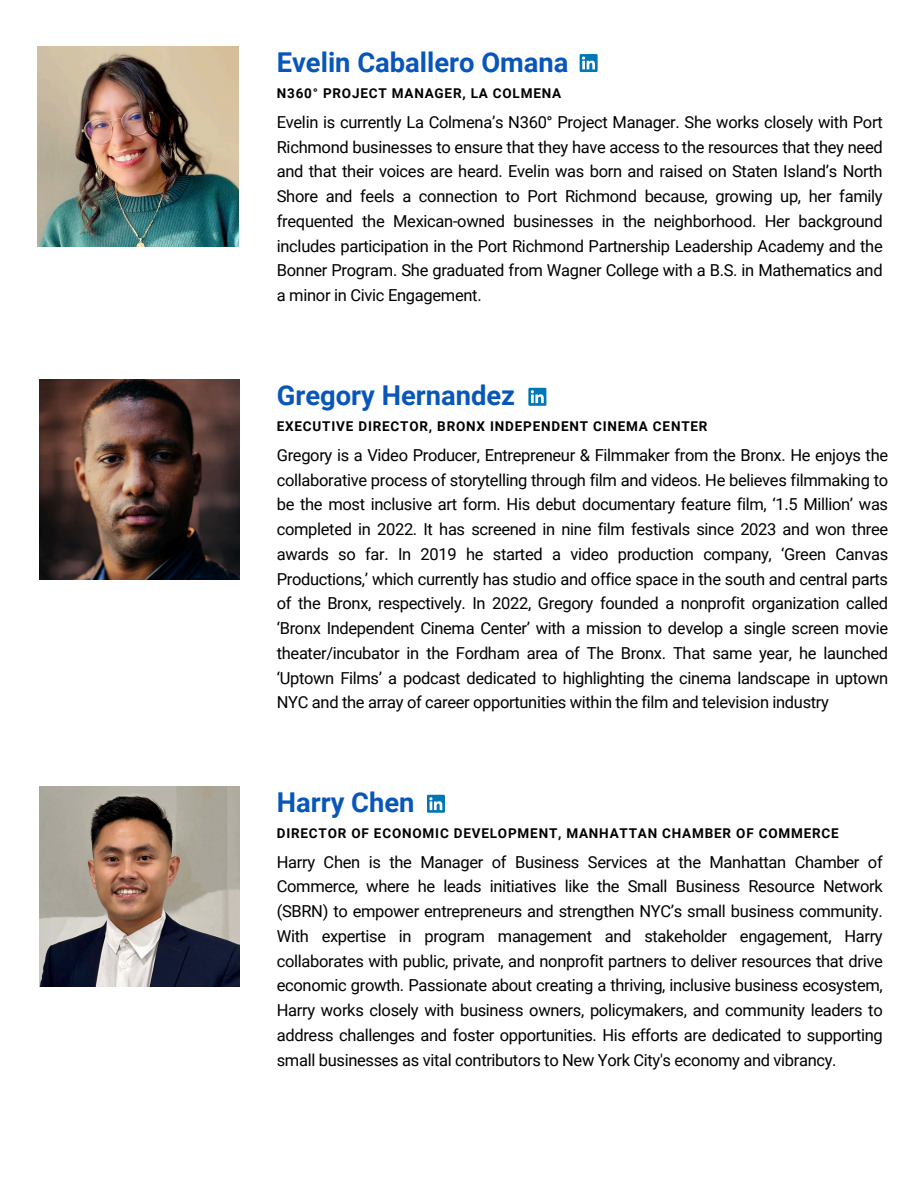
<style>
.page{position:relative;width:918px;height:1188px;background:#fff}
.page>*{position:absolute;margin:0;border:0;box-sizing:border-box;transform-origin:0 0}
.t1{font:700 27.3px "Roboto";color:#0856ba}
.t2{font:16.5px/24.8px "Roboto";letter-spacing:-.02em;color:#000;text-align:justify}
.t3{font:700 13.5px "Roboto";letter-spacing:.06em;color:#000}
</style>
<div class="page">
<img style="left:39px;top:379px;width:201px;height:201px">
<img style="left:39px;top:786px;width:201px;height:200px">
<img style="left:38px;top:46px;width:200px;height:201px">
<svg style="left:427px;top:795px;width:18px;height:18px"></svg>
<svg style="left:429px;top:797px;width:13px;height:13px"></svg>
<div style="left:580px;top:54px;width:18px;height:18px;background:#0177b5"></div>
<svg style="left:582px;top:57px;width:13px;height:12px"></svg>
<div style="left:528px;top:388px;width:18px;height:18px;background:#0177b5"></div>
<svg style="left:531px;top:390px;width:13px;height:13px"></svg>
<p class="t1" style="left:277px;top:47px;width:293px">Evelin Caballero Omana</p>
<p class="t3" style="left:277px;top:86px;width:286px">N360° PROJECT MANAGER, LA COLMENA</p>
<h1 class="t2" style="left:277px;top:110px;width:607px">Evelin is currently La Colmena’s N360° Project Manager. She works closely with Port Richmond businesses to ensure that they have access to the resources that they need and that their voices are heard. Evelin was born and raised on Staten Island’s North Shore and feels a connection to Port Richmond because, growing up, her family frequented the Mexican-owned businesses in the neighborhood. Her background includes participation in the Port Richmond Partnership Leadership Academy and the Bonner Program. She graduated from Wagner College with a B.S. in Mathematics and a minor in Civic Engagement.</h1>
<h1 class="t1" style="left:277px;top:380px;width:240px">Gregory Hernandez</h1>
<h2 class="t2" style="left:277px;top:443px;width:613px">Gregory is a Video Producer, Entrepreneur &amp; Filmmaker from the Bronx. He enjoys the collaborative process of storytelling through film and videos. He believes filmmaking to be the most inclusive art form. His debut documentary feature film, ‘1.5 Million’ was completed in 2022. It has screened in nine film festivals since 2023 and won three awards so far. In 2019 he started a video production company, ‘Green Canvas Productions,’ which currently has studio and office space in the south and central parts of the Bronx, respectively. In 2022, Gregory founded a nonprofit organization called ‘Bronx Independent Cinema Center’ with a mission to develop a single screen movie theater/incubator in the Fordham area of The Bronx. That same year, he launched ‘Uptown Films’ a podcast dedicated to highlighting the cinema landscape in uptown NYC and the array of career opportunities within the film and television industry</h2>
<p class="t3" style="left:277px;top:419px;width:432px">EXECUTIVE DIRECTOR, BRONX INDEPENDENT CINEMA CENTER</p>
<p class="t1" style="left:277px;top:787px;width:139px">Harry Chen</p>
<h1 class="t2" style="left:277px;top:850px;width:607px">Harry Chen is the Manager of Business Services at the Manhattan Chamber of Commerce, where he leads initiatives like the Small Business Resource Network (SBRN) to empower entrepreneurs and strengthen NYC’s small business community.<br>With expertise in program management and stakeholder engagement, Harry collaborates with public, private, and nonprofit partners to deliver resources that drive economic growth. Passionate about creating a thriving, inclusive business ecosystem, Harry works closely with business owners, policymakers, and community leaders to address challenges and foster opportunities. His efforts are dedicated to supporting small businesses as vital contributors to New York City's economy and vibrancy.</h1>
<p class="t3" style="left:277px;top:826px;width:564px">DIRECTOR OF ECONOMIC DEVELOPMENT, MANHATTAN CHAMBER OF COMMERCE</p>
</div>
